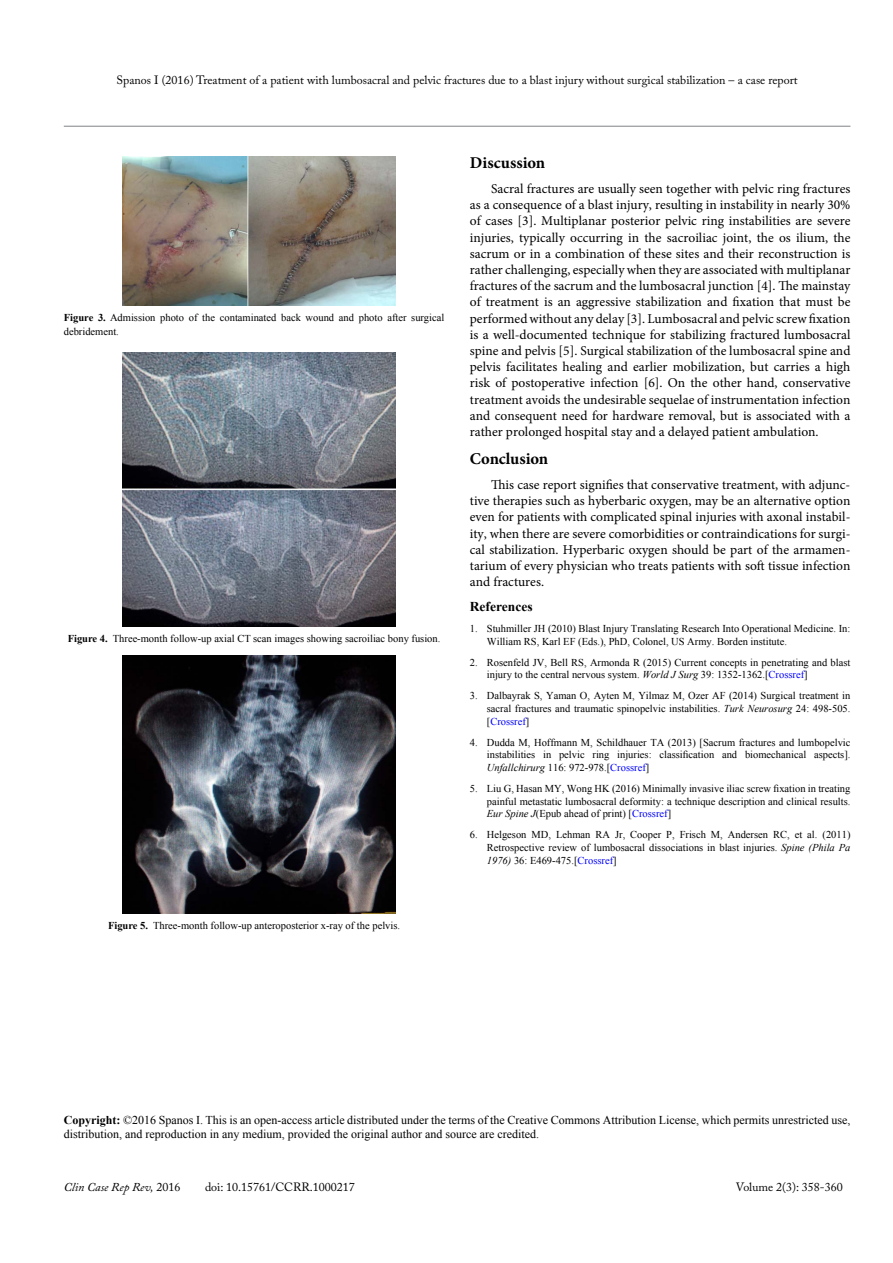
<style>
.page{position:relative;width:893px;height:1263px;background:#fff}
.page>*{position:absolute;margin:0;border:0;box-sizing:border-box;transform-origin:0 0}
.t1{font:700 16.5px "Minion Pro";letter-spacing:-.005em;color:#000}
.t2{font:13.5px/16.2px "Minion Pro";color:#000;text-align:justify}
.t3{font:700 13.5px "Times New Roman";color:#000}
.t4{font:12px/14.4px "Times New Roman";color:#000}
.t5{font:12px "Adobe Caslon Pro";color:#000}
.t6{font:italic 12px "Adobe Caslon Pro";color:#000}
.t7{font:10.5px/12.6px "Times New Roman";color:#000;text-align:justify}
.s1{font-weight:700}
.s2{font-style:italic}
.s3{color:#00f}
.s4{font-style:normal}
</style>
<div class="page">
<hr style="left:64px;top:126px;width:786px;height:1px;background:#808285">
<img style="left:122px;top:156px;width:273px;height:149px">
<img style="left:122px;top:353px;width:273px;height:273px">
<img style="left:122px;top:655px;width:273px;height:259px">
<p class="t5" style="left:116px;top:73px;width:683px">Spanos I (2016) Treatment of a patient with lumbosacral and pelvic fractures due to a blast injury without surgical stabilization – a case report</p>
<p class="t7" style="left:64px;top:311px;width:382px;line-height:13.5px"><span class="s1">Figure 3.</span> Admission photo of the contaminated back wound and photo after surgical debridement.</p>
<p class="t7" style="left:68px;top:632px;width:374px"><span class="s1">Figure 4.</span> Three-month follow-up axial CT scan images showing sacroiliac bony fusion.</p>
<p class="t7" style="left:108px;top:919px;width:294px"><span class="s1">Figure 5.</span> Three-month follow-up anteroposterior x-ray of the pelvis.</p>
<p class="t1" style="left:470px;top:151px;width:77px">Discussion</p>
<p class="t2" style="left:470px;top:181px;width:382px;text-indent:21px">Sacral fractures are usually seen together with pelvic ring fractures as a consequence of a blast injury, resulting in instability in nearly 30% of cases [3]. Multiplanar posterior pelvic ring instabilities are severe injuries, typically occurring in the sacroiliac joint, the os ilium, the sacrum or in a combination of these sites and their reconstruction is rather challenging, especially when they are associated with multiplanar fractures of the sacrum and the lumbosacral junction [4]. The mainstay of treatment is an aggressive stabilization and fixation that must be performed without any delay [3]. Lumbosacral and pelvic screw fixation is a well-documented technique for stabilizing fractured lumbosacral spine and pelvis [5]. Surgical stabilization of the lumbosacral spine and pelvis facilitates healing and earlier mobilization, but carries a high risk of postoperative infection [6]. On the other hand, conservative treatment avoids the undesirable sequelae of instrumentation infection and consequent need for hardware removal, but is associated with a rather prolonged hospital stay and a delayed patient ambulation.</p>
<p class="t1" style="left:470px;top:447px;width:80px">Conclusion</p>
<p class="t2" style="left:470px;top:477px;width:382px;text-indent:21px">This case report signifies that conservative treatment, with adjunc&shy;tive therapies such as hyberbaric oxygen, may be an alternative option even for patients with complicated spinal injuries with axonal instabil&shy;ity, when there are severe comorbidities or contraindications for surgi&shy;cal stabilization. Hyperbaric oxygen should be part of the armamen&shy;tarium of every physician who treats patients with soft tissue infection and fractures.</p>
<p class="t3" style="left:470px;top:597px;width:64px">References</p>
<p class="t7" style="left:487px;top:622px;width:365px;text-indent:-17px">1. Stuhmiller JH (2010) Blast Injury Translating Research Into Operational Medicine. In:<br>William RS, Karl EF (Eds.), PhD, Colonel, US Army. Borden institute.</p>
<p class="t7" style="left:487px;top:656px;width:365px;text-indent:-17px">2. Rosenfeld JV, Bell RS, Armonda R (2015) Current concepts in penetrating and blast injury to the central nervous system. <span class="s2">World J Surg</span> 39: 1352-1362.[<span class="s3">Crossref</span>]</p>
<p class="t7" style="left:487px;top:689px;width:365px;text-indent:-17px">3. Dalbayrak S, Yaman O, Ayten M, Yilmaz M, Ozer AF (2014) Surgical treatment in sacral fractures and traumatic spinopelvic instabilities. <span class="s2">Turk Neurosurg</span> 24: 498-505. [<span class="s3">Crossref</span>]</p>
<p class="t7" style="left:487px;top:736px;width:365px;text-indent:-17px">4. Dudda M, Hoffmann M, Schildhauer TA (2013) [Sacrum fractures and lumbopelvic instabilities in pelvic ring injuries: classification and biomechanical aspects].<br><span class="s2">Unfallchirurg</span> 116: 972-978.[<span class="s3">Crossref</span>]</p>
<p class="t7" style="left:487px;top:782px;width:365px;text-indent:-17px">5. Liu G, Hasan MY, Wong HK (2016) Minimally invasive iliac screw fixation in treating painful metastatic lumbosacral deformity: a technique description and clinical results.<br><span class="s2">Eur Spine J</span>(Epub ahead of print) [<span class="s3">Crossref</span>]</p>
<p class="t7" style="left:487px;top:828px;width:365px;text-indent:-17px">6. Helgeson MD, Lehman RA Jr, Cooper P, Frisch M, Andersen RC, et al. (2011)<br>Retrospective review of lumbosacral dissociations in blast injuries. <span class="s2">Spine (Phila Pa 1976)</span> 36: E469-475.[<span class="s3">Crossref</span>]</p>
<p class="t4" style="left:64px;top:1112px;width:788px"><span class="s1">Copyright:</span> ©2016 Spanos I. This is an open-access article distributed under the terms of the Creative Commons Attribution License, which permits unrestricted use, distribution, and reproduction in any medium, provided the original author and source are credited.</p>
<p class="t6" style="left:64px;top:1180px;width:118px">Clin Case Rep Rev, <span class="s4">2016</span></p>
<p class="t5" style="left:205px;top:1180px;width:151px">doi: 10.15761/CCRR.1000217</p>
<p class="t5" style="left:736px;top:1180px;width:108px">Volume 2(3): 358-360</p>
</div>
